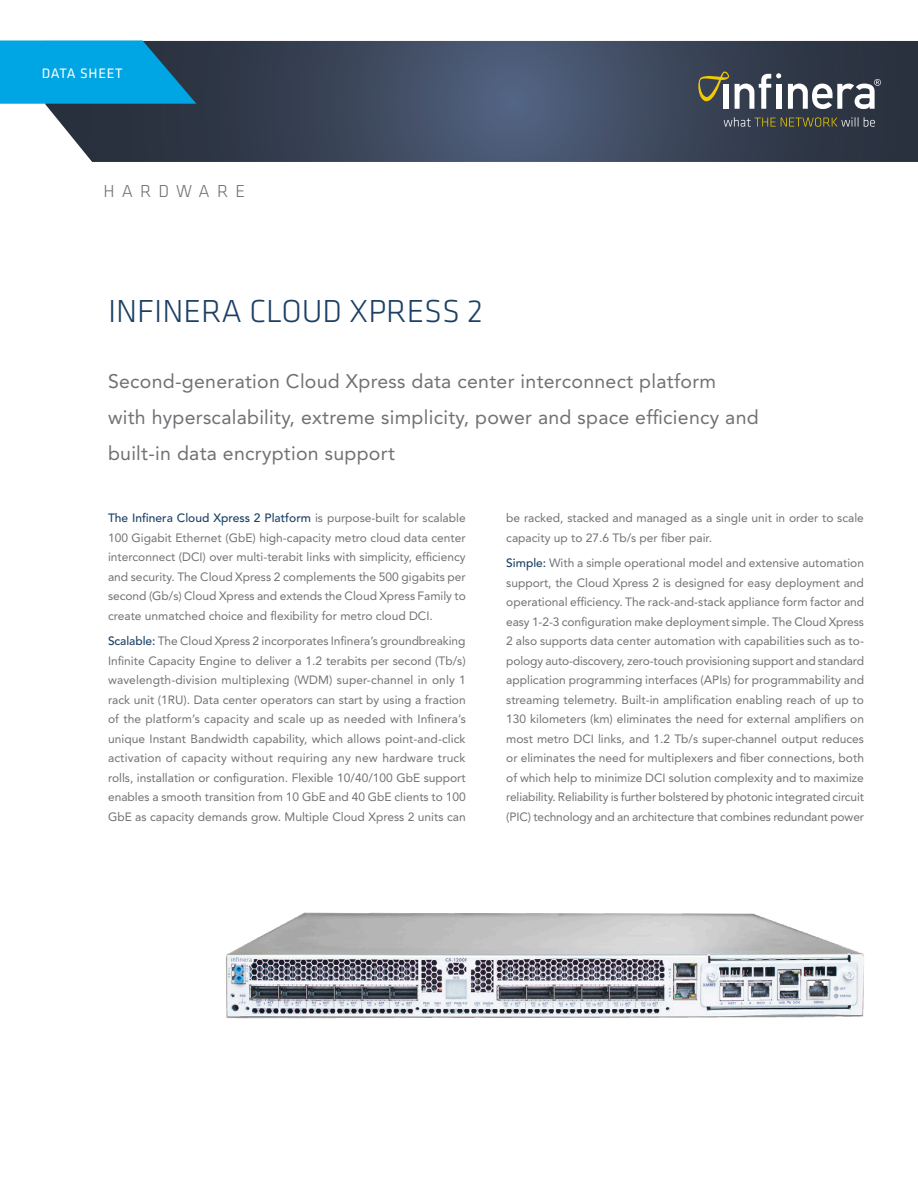
<style>
.page{position:relative;width:918px;height:1188px;background:#fff}
.page>*{position:absolute;margin:0;border:0;box-sizing:border-box;transform-origin:0 0}
.Headline{font:300 33px "Klavika";color:#1b4064}
.Deck{font:19.5px/36px "Avenir LT Std";letter-spacing:.015em;color:#717074}
.Kicker{font:300 18px "Klavika";letter-spacing:.4em;color:#717074}
.Category{font:14.25px "Klavika";letter-spacing:.05em;color:#fff}
.Text{font:12px/19.5px "Avenir LT Std";color:#717074;text-align:justify}
.s1{font-weight:500;color:#1b4064}
</style>
<div class="page">
<svg style="left:45px;top:41px;width:873px;height:121px;background:#3d485b"></svg>
<svg style="left:0;top:40px;width:196px;height:64px;background:#0896cd"></svg>
<svg style="left:788px;top:79px;width:93px;height:30px"></svg>
<svg style="left:698px;top:72px;width:83px;height:37px"></svg>
<svg style="left:724px;top:117px;width:151px;height:10px;background:#56584e"></svg>
<img style="left:225px;top:912px;width:639px;height:107px">
<p class="Category" style="left:42px;top:64px;width:83px">DATA SHEET</p>
<p class="Kicker" style="left:104px;top:180px;width:143px">HARDWARE</p>
<p class="Headline" style="left:108px;top:291px;width:377px">INFINERA CLOUD XPRESS 2</p>
<p class="Deck" style="left:108px;top:363px;width:652px">Second-generation Cloud Xpress data center interconnect platform<br>with hyperscalability, extreme simplicity, power and space efficiency and built-in data encryption support</p>
<p class="Text" style="left:108px;top:508px;width:359px"><span class="s1">The Infinera Cloud Xpress 2 Platform</span> is purpose-built for scalable 100 Gigabit Ethernet (GbE) high-capacity metro cloud data center interconnect (DCI) over multi-terabit links with simplicity, efficiency and security. The Cloud Xpress 2 complements the 500 gigabits per second (Gb/s) Cloud Xpress and extends the Cloud Xpress Family to create unmatched choice and flexibility for metro cloud DCI.</p>
<p class="Text" style="left:108px;top:631px;width:359px"><span class="s1">Scalable:</span> The Cloud Xpress 2 incorporates Infinera’s groundbreaking Infinite Capacity Engine to deliver a 1.2 terabits per second (Tb/s) wavelength-division multiplexing (WDM) super-channel in only 1 rack unit (1RU). Data center operators can start by using a fraction of the platform’s capacity and scale up as needed with Infinera’s unique Instant Bandwidth capability, which allows point-and-click activation of capacity without requiring any new hardware truck rolls, installation or configuration. Flexible 10/40/100 GbE support enables a smooth transition from 10 GbE and 40 GbE clients to 100<br>GbE as capacity demands grow. Multiple Cloud Xpress 2 units can</p>
<p class="Text" style="left:506px;top:509px;width:359px">be racked, stacked and managed as a single unit in order to scale capacity up to 27.6 Tb/s per fiber pair.</p>
<p class="Text" style="left:506px;top:554px;width:359px"><span class="s1">Simple:</span> With a simple operational model and extensive automation support, the Cloud Xpress 2 is designed for easy deployment and operational efficiency. The rack-and-stack appliance form factor and easy 1-2-3 configuration make deployment simple. The Cloud Xpress 2 also supports data center automation with capabilities such as to&shy;pology auto-discovery, zero-touch provisioning support and standard application programming interfaces (APIs) for programmability and streaming telemetry. Built-in amplification enabling reach of up to 130 kilometers (km) eliminates the need for external amplifiers on most metro DCI links, and 1.2 Tb/s super-channel output reduces or eliminates the need for multiplexers and fiber connections, both of which help to minimize DCI solution complexity and to maximize reliability. Reliability is further bolstered by photonic integrated circuit (PIC) technology and an architecture that combines redundant power</p>
</div>
